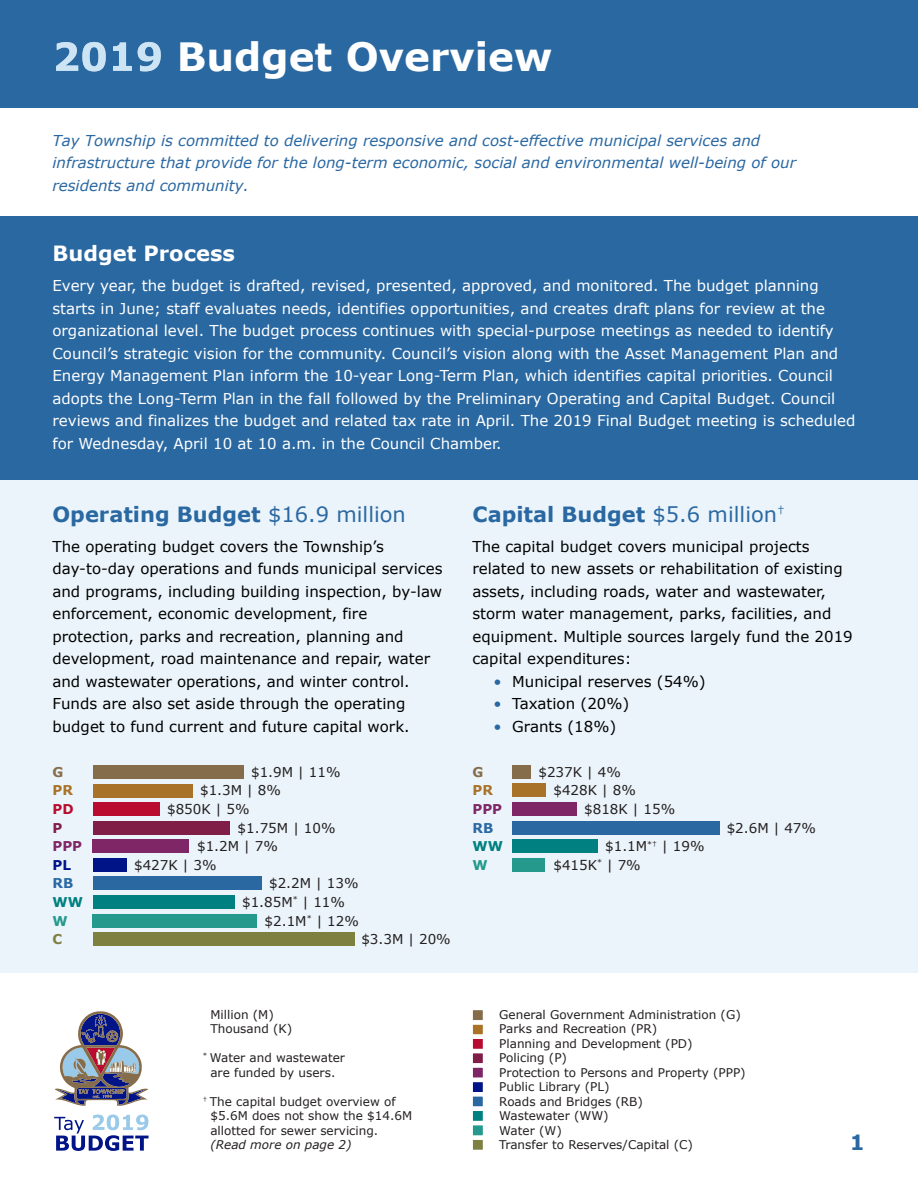
<style>
.page{position:relative;width:918px;height:1188px;background:#fff}
.page>*{position:absolute;margin:0;border:0;box-sizing:border-box;transform-origin:0 0}
.t1{font:700 39px "Verdana";color:#fff}
.t2{font:700 21px "Verdana";color:#2a68a2}
.t3{font:700 21px "Verdana";color:#fff}
.t4{font:15px/22.5px "Verdana";color:#fff}
.t5{font:15px/22.5px "Verdana";color:#000}
.t6{font:italic 15px/22.5px "Verdana";color:#2a68a2}
.t7{font:13.5px/18.6px "Verdana";color:#231f20}
.t8{font:700 13.5px "Verdana";color:#7e2666}
.t9{font:700 13.5px "Verdana";color:#a97229}
.t10{font:700 13.5px "Verdana";color:#2a68a2}
.t11{font:700 13.5px "Verdana";color:#008080}
.t12{font:700 13.5px "Verdana";color:#866d4b}
.t13{font:700 13.5px "Verdana";color:#249a8d}
.t14{font:700 13.5px "Verdana";color:#b80c2f}
.t15{font:700 13.5px "Verdana";color:#001489}
.t16{font:700 13.5px "Verdana";color:#801e48}
.t17{font:700 13.5px "Verdana";color:#7e8042}
.t18{font:12px/14.4px "Verdana";color:#231f20}
.t19{font:italic 12px "Verdana";color:#231f20}
.s1{font-weight:400}
.s2{color:#2a68a2}
</style>
<div class="page">
<div style="left:0;top:0;width:918px;height:108px;background:#2a68a1"></div>
<div style="left:0;top:480px;width:918px;height:492px;background:#ebf4fa"></div>
<div style="left:0;top:216px;width:918px;height:264px;background:#2a68a1"></div>
<svg style="left:55px;top:1011px;width:93px;height:95px"></svg>
<svg style="left:54px;top:1115px;width:95px;height:36px"></svg>
<div style="left:468px;top:1135px;width:19px;height:19px;background:#7e8042;border:4px solid #fff"></div>
<div style="left:468px;top:1020px;width:19px;height:19px;background:#a97227;border:4px solid #fff"></div>
<div style="left:468px;top:1034px;width:19px;height:19px;background:#b70c2f;border:4px solid #fff"></div>
<div style="left:468px;top:1049px;width:19px;height:19px;background:#801e48;border:4px solid #fff"></div>
<div style="left:468px;top:1063px;width:19px;height:19px;background:#7d2666;border:4px solid #fff"></div>
<div style="left:468px;top:1006px;width:19px;height:19px;background:#856d4b;border:4px solid #fff"></div>
<div style="left:468px;top:1078px;width:19px;height:19px;background:#001488;border:4px solid #fff"></div>
<div style="left:468px;top:1092px;width:19px;height:19px;background:#2a68a1;border:4px solid #fff"></div>
<div style="left:468px;top:1107px;width:19px;height:18px;background:#008080;border:4px solid #fff"></div>
<div style="left:468px;top:1121px;width:19px;height:19px;background:#24998c;border:4px solid #fff"></div>
<div style="left:93px;top:765px;width:151px;height:14px;background:#856d4b"></div>
<div style="left:93px;top:784px;width:99px;height:14px;background:#a87229"></div>
<div style="left:93px;top:802px;width:66px;height:14px;background:#b90c2f"></div>
<div style="left:93px;top:821px;width:137px;height:14px;background:#801e48"></div>
<div style="left:93px;top:839px;width:96px;height:14px;background:#7e2666"></div>
<div style="left:93px;top:858px;width:34px;height:14px;background:#001488"></div>
<div style="left:93px;top:877px;width:169px;height:13px;background:#2a68a1"></div>
<div style="left:93px;top:895px;width:141px;height:14px;background:#008080"></div>
<div style="left:93px;top:914px;width:164px;height:14px;background:#24998c"></div>
<div style="left:93px;top:932px;width:262px;height:14px;background:#7e8040"></div>
<div style="left:513px;top:839px;width:85px;height:14px;background:#008080"></div>
<div style="left:513px;top:765px;width:18px;height:14px;background:#856d4b"></div>
<div style="left:513px;top:783px;width:33px;height:14px;background:#a87229"></div>
<div style="left:513px;top:802px;width:64px;height:14px;background:#7e2666"></div>
<div style="left:513px;top:821px;width:207px;height:13px;background:#2a68a1"></div>
<div style="left:513px;top:858px;width:32px;height:14px;background:#24998c"></div>
<svg style="left:56px;top:42px;width:50px;height:29px"></svg>
<svg style="left:113px;top:42px;width:19px;height:29px"></svg>
<svg style="left:138px;top:42px;width:23px;height:29px"></svg>
<h1 class="t1" style="left:177px;top:31px;width:377px">Budget Overview</h1>
<p class="t6" style="left:52px;top:129px;width:745px">Tay Township is committed to delivering responsive and cost-effective municipal services and infrastructure that provide for the long-term economic, social and environmental well-being of our residents and community.</p>
<h2 class="t3" style="left:52px;top:240px;width:184px">Budget Process</h2>
<p class="t4" style="left:52px;top:275px;width:804px">Every year, the budget is drafted, revised, presented, approved, and monitored. The budget planning starts in June; staff evaluates needs, identifies opportunities, and creates draft plans for review at the organizational level. The budget process continues with special-purpose meetings as needed to identify Council’s strategic vision for the community. Council’s vision along with the Asset Management Plan and Energy Management Plan inform the 10-year Long-Term Plan, which identifies capital priorities. Council adopts the Long-Term Plan in the fall followed by the Preliminary Operating and Capital Budget. Council reviews and finalizes the budget and related tax rate in April. The 2019 Final Budget meeting is scheduled for Wednesday, April 10 at 10 a.m. in the Council Chamber.</p>
<h2 class="t2" style="left:52px;top:500px;width:355px">Operating Budget <span class="s1">$16.9 million</span></h2>
<p class="t5" style="left:52px;top:535px;width:392px">The operating budget covers the Township’s day-to-day operations and funds municipal services and programs, including building inspection, by-law enforcement, economic development, fire protection, parks and recreation, planning and development, road maintenance and repair, water and wastewater operations, and winter control.<br>Funds are also set aside through the operating budget to fund current and future capital work.</p>
<p class="t12" style="left:52px;top:763px;width:12px">G</p>
<p class="t9" style="left:52px;top:782px;width:22px">PR</p>
<p class="t14" style="left:52px;top:800px;width:23px">PD</p>
<p class="t16" style="left:52px;top:819px;width:11px">P</p>
<p class="t8" style="left:52px;top:837px;width:31px">PPP</p>
<p class="t15" style="left:52px;top:856px;width:20px">PL</p>
<p class="t10" style="left:52px;top:875px;width:22px">RB</p>
<p class="t11" style="left:52px;top:893px;width:32px">WW</p>
<p class="t13" style="left:52px;top:912px;width:17px">W</p>
<p class="t17" style="left:52px;top:930px;width:11px">C</p>
<p class="t7" style="left:251px;top:763px;width:91px">$1.9M | 11%</p>
<p class="t7" style="left:200px;top:781px;width:82px">$1.3M | 8%</p>
<p class="t7" style="left:167px;top:800px;width:84px">$850K | 5%</p>
<p class="t7" style="left:238px;top:819px;width:99px">$1.75M | 10%</p>
<p class="t7" style="left:197px;top:837px;width:82px">$1.2M | 7%</p>
<p class="t7" style="left:134px;top:856px;width:84px">$427K | 3%</p>
<p class="t7" style="left:269px;top:874px;width:91px">$2.2M | 13%</p>
<p class="t7" style="left:242px;top:893px;width:104px">$1.85M<sup>*</sup> | 11%</p>
<p class="t7" style="left:265px;top:912px;width:96px">$2.1M<sup>*</sup> | 12%</p>
<p class="t7" style="left:361px;top:930px;width:91px">$3.3M | 20%</p>
<h2 class="t2" style="left:472px;top:500px;width:314px">Capital Budget <span class="s1">$5.6 million</span><sup>†</sup></h2>
<p class="t5" style="left:472px;top:535px;width:382px">The capital budget covers municipal projects related to new assets or rehabilitation of existing assets, including roads, water and wastewater, storm water management, parks, facilities, and equipment. Multiple sources largely fund the 2019 capital expenditures:</p>
<p class="t5" style="left:494px;top:670px;width:214px"><span class="s2">•</span> Municipal reserves (54%)</p>
<p class="t5" style="left:494px;top:693px;width:137px"><span class="s2">•</span> Taxation (20%)</p>
<p class="t5" style="left:494px;top:715px;width:124px"><span class="s2">•</span> Grants (18%)</p>
<p class="t12" style="left:472px;top:763px;width:12px">G</p>
<p class="t9" style="left:472px;top:782px;width:22px">PR</p>
<p class="t8" style="left:472px;top:800px;width:31px">PPP</p>
<p class="t10" style="left:472px;top:819px;width:22px">RB</p>
<p class="t11" style="left:472px;top:837px;width:32px">WW</p>
<p class="t13" style="left:472px;top:856px;width:17px">W</p>
<p class="t7" style="left:538px;top:763px;width:84px">$237K | 4%</p>
<p class="t7" style="left:553px;top:781px;width:84px">$428K | 8%</p>
<p class="t7" style="left:584px;top:800px;width:93px">$818K | 15%</p>
<p class="t7" style="left:553px;top:837px;width:153px;text-indent:52px">$1.1M<sup>*†</sup> | 19% $415K<sup>*</sup> | 7%</p>
<p class="t7" style="left:727px;top:819px;width:91px">$2.6M | 47%</p>
<p class="t18" style="left:210px;top:1007px;width:83px">Million (M)<br>Thousand (K)</p>
<p class="t18" style="left:203px;top:1051px;width:144px;text-align:center"><sup>*</sup> Water and wastewater are funded by users.</p>
<p class="t18" style="left:210px;top:1094px;width:203px;text-indent:-7px"><sup>†</sup> The capital budget overview of $5.6M does not show the $14.6M allotted for sewer servicing.</p>
<p class="t19" style="left:210px;top:1137px;width:143px">(Read more on page 2)</p>
<p class="t18" style="left:499px;top:1007px;width:248px">General Government Administration (G)<br>Parks and Recreation (PR)<br>Planning and Development (PD)<br>Policing (P)<br>Protection to Persons and Property (PPP)<br>Public Library (PL)<br>Roads and Bridges (RB)<br>Wastewater (WW)<br>Water (W)<br>Transfer to Reserves/Capital (C)</p>
<h2 class="t2" style="left:850px;top:1129px;width:16px">1</h2>
</div>
